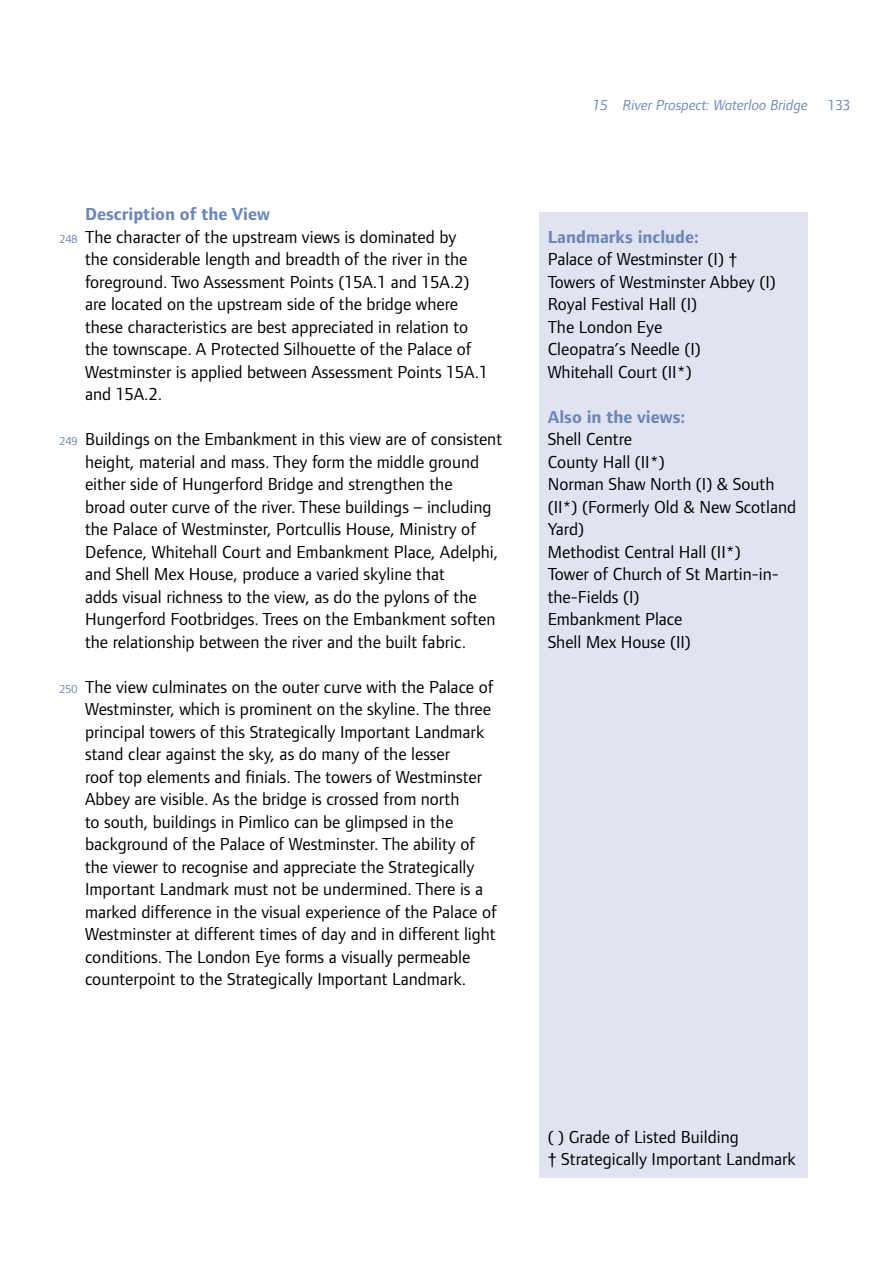
<style>
.page{position:relative;width:893px;height:1263px;background:#fff}
.page>*{position:absolute;margin:0;border:0;box-sizing:border-box;transform-origin:0 0}
.t1{font:18px/22.5px "Foundry Form Sans";color:#000}
.t2{font:700 18px "Foundry Form Sans";color:#6c87b9}
.t3{font:italic 15px "Foundry Form Sans";color:#6c87b9}
.t4{font:15px "Foundry Form Sans";color:#6c87b9}
.s1{font-size:12px;color:#6c87b9}
</style>
<div class="page">
<div style="left:539px;top:213px;width:269px;height:965px;background:#e1e4f0"></div>
<p class="t2" style="left:85px;top:204px;width:186px">Description of the View</p>
<p class="t1" style="left:60px;top:225px;width:398px"><span class="s1">248</span> The character of the upstream views is dominated by</p>
<p class="t1" style="left:85px;top:248px;width:384px">the considerable length and breadth of the river in the</p>
<p class="t1" style="left:85px;top:270px;width:386px">foreground. Two Assessment Points (15A.1 and 15A.2)</p>
<p class="t1" style="left:85px;top:293px;width:375px">are located on the upstream side of the bridge where</p>
<p class="t1" style="left:85px;top:315px;width:385px">these characteristics are best appreciated in relation to</p>
<p class="t1" style="left:85px;top:338px;width:388px">the townscape. A Protected Silhouette of the Palace of</p>
<p class="t1" style="left:85px;top:360px;width:405px">Westminster is applied between Assessment Points 15A.1</p>
<p class="t1" style="left:85px;top:383px;width:79px">and 15A.2.</p>
<p class="t1" style="left:85px;top:428px;width:419px;text-indent:-26px"><span class="s1">249</span> Buildings on the Embankment in this view are of consistent height, material and mass. They form the middle ground either side of Hungerford Bridge and strengthen the<br>broad outer curve of the river. These buildings – including the Palace of Westminster, Portcullis House, Ministry of Defence, Whitehall Court and Embankment Place, Adelphi, and Shell Mex House, produce a varied skyline that<br>adds visual richness to the view, as do the pylons of the Hungerford Footbridges. Trees on the Embankment soften the relationship between the river and the built fabric.</p>
<p class="t1" style="left:85px;top:675px;width:413px;text-indent:-26px"><span class="s1">250</span> The view culminates on the outer curve with the Palace of Westminster, which is prominent on the skyline. The three principal towers of this Strategically Important Landmark stand clear against the sky, as do many of the lesser<br>roof top elements and finials. The towers of Westminster Abbey are visible. As the bridge is crossed from north<br>to south, buildings in Pimlico can be glimpsed in the background of the Palace of Westminster. The ability of the viewer to recognise and appreciate the Strategically Important Landmark must not be undermined. There is a marked difference in the visual experience of the Palace of Westminster at different times of day and in different light conditions. The London Eye forms a visually permeable counterpoint to the Strategically Important Landmark.</p>
<p class="t3" style="left:593px;top:97px;width:216px">15 River Prospect: Waterloo Bridge</p>
<p class="t4" style="left:828px;top:97px;width:24px">133</p>
<p class="t2" style="left:548px;top:226px;width:153px">Landmarks include:</p>
<p class="t1" style="left:548px;top:248px;width:230px">Palace of Westminster (I) †<br>Towers of Westminster Abbey (I)<br>Royal Festival Hall (I)<br>The London Eye<br>Cleopatra’s Needle (I)<br>Whitehall Court (II*)</p>
<p class="t2" style="left:548px;top:406px;width:139px">Also in the views:</p>
<p class="t1" style="left:548px;top:428px;width:250px">Shell Centre<br>County Hall (II*)<br>Norman Shaw North (I) &amp; South (II*) (Formerly Old &amp; New Scotland<br>Yard)<br>Methodist Central Hall (II*)<br>Tower of Church of St Martin-in&shy;the-Fields (I)<br>Embankment Place<br>Shell Mex House (II)</p>
<p class="t1" style="left:548px;top:1125px;width:250px">( ) Grade of Listed Building<br>† Strategically Important Landmark</p>
</div>
